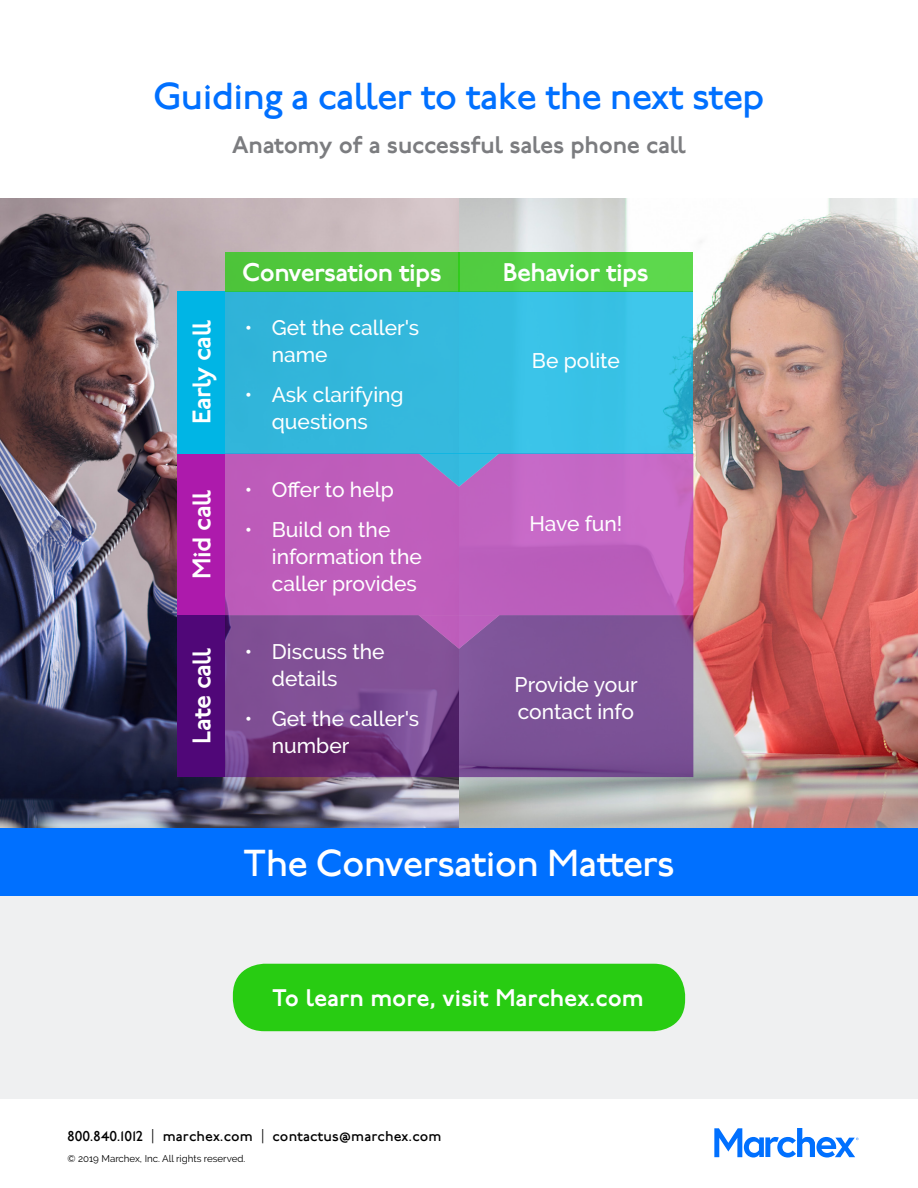
<style>
.page{position:relative;width:918px;height:1188px;background:#fff}
.page>*{position:absolute;margin:0;border:0;box-sizing:border-box;transform-origin:0 0}
.t1{font:500 37.5px "P22 Underground";letter-spacing:-.02em;color:#0070ff}
.t2{font:500 37.5px "P22 Underground";letter-spacing:-.02em;color:#fff}
.t3{font:600 25.5px "P22 Underground";letter-spacing:-.025em;color:#fff}
.t4{font:600 24px "P22 Underground";letter-spacing:-.01em;color:#7b7c7f}
.t5{font:600 24px "P22 Underground";color:#fff}
.t6{font:500 21px/27px "Raleway";color:#fff}
.t7{font:500 14.25px "P22 Underground";letter-spacing:.01em;color:#000}
.t8{font:9.75px "Raleway";color:#000}
.s1{font-weight:300}
</style>
<div class="page">
<svg style="left:714px;top:1128px;width:145px;height:30px"></svg>
<div style="left:0;top:896px;width:918px;height:203px;background:#eff0f1"></div>
<img style="left:0;top:198px;width:918px;height:630px">
<div style="left:0;top:828px;width:918px;height:68px;background:#0070ff"></div>
<svg style="left:225px;top:615px;width:468px;height:162px;background:#784a8f"></svg>
<svg style="left:225px;top:453px;width:468px;height:162px;background:#be60bd"></svg>
<div style="left:225px;top:291px;width:468px;height:162px;background:linear-gradient(to right,#30b2d7,#3bc5e8)"></div>
<div style="left:177px;top:615px;width:47px;height:162px;background:#500778"></div>
<div style="left:177px;top:453px;width:47px;height:162px;background:#ad1aac"></div>
<div style="left:177px;top:291px;width:47px;height:162px;background:#00b5e5"></div>
<div style="left:458px;top:252px;width:235px;height:39px;background:#56d247"></div>
<div style="left:225px;top:252px;width:235px;height:39px;background:#51c73d"></div>
<svg style="left:418px;top:453px;width:82px;height:34px;background:#7a8dce"></svg>
<svg style="left:418px;top:615px;width:82px;height:34px;background:#9f5aab"></svg>
<div style="left:233px;top:964px;width:452px;height:67px;background:#28cc12;border-radius:32px"></div>
<h1 class="t1" style="left:153px;top:76px;width:613px">Guiding a caller to take the next step</h1>
<p class="t4" style="left:232px;top:131px;width:455px">Anatomy of a successful sales phone call</p>
<p class="t3" style="left:187px;top:424px;width:106px;rotate:-90deg">Early call</p>
<p class="t3" style="left:187px;top:579px;width:90px;rotate:-90deg">Mid call</p>
<p class="t3" style="left:187px;top:744px;width:97px;rotate:-90deg">Late call</p>
<p class="t3" style="left:242px;top:258px;width:201px">Conversation tips</p>
<p class="t3" style="left:503px;top:258px;width:147px">Behavior tips</p>
<p class="t6" style="left:272px;top:314px;width:149px;text-indent:-27px">• Get the caller's name</p>
<p class="t6" style="left:245px;top:381px;width:160px;text-align:center">• Ask clarifying questions</p>
<p class="t6" style="left:245px;top:476px;width:150px">• Offer to help</p>
<p class="t6" style="left:272px;top:516px;width:151px;text-indent:-27px">• Build on the information the caller provides</p>
<p class="t6" style="left:272px;top:638px;width:114px;text-indent:-27px">• Discuss the details</p>
<p class="t6" style="left:272px;top:705px;width:149px;text-indent:-27px">• Get the caller's number</p>
<p class="t6" style="left:532px;top:348px;width:89px">Be polite</p>
<p class="t6" style="left:529px;top:510px;width:95px">Have fun!</p>
<p class="t6" style="left:515px;top:672px;width:125px">Provide your contact info</p>
<h1 class="t2" style="left:243px;top:842px;width:433px">The Conversation Matters</h1>
<p class="t5" style="left:272px;top:985px;width:373px">To learn more, visit Marchex.com</p>
<p class="t7" style="left:68px;top:1128px;width:375px">800.840.1012 <span class="s1">|</span> marchex.com <span class="s1">|</span> contactus@marchex.com</p>
<p class="t8" style="left:68px;top:1153px;width:179px">© 2019 Marchex, Inc. All rights reserved.</p>
</div>
